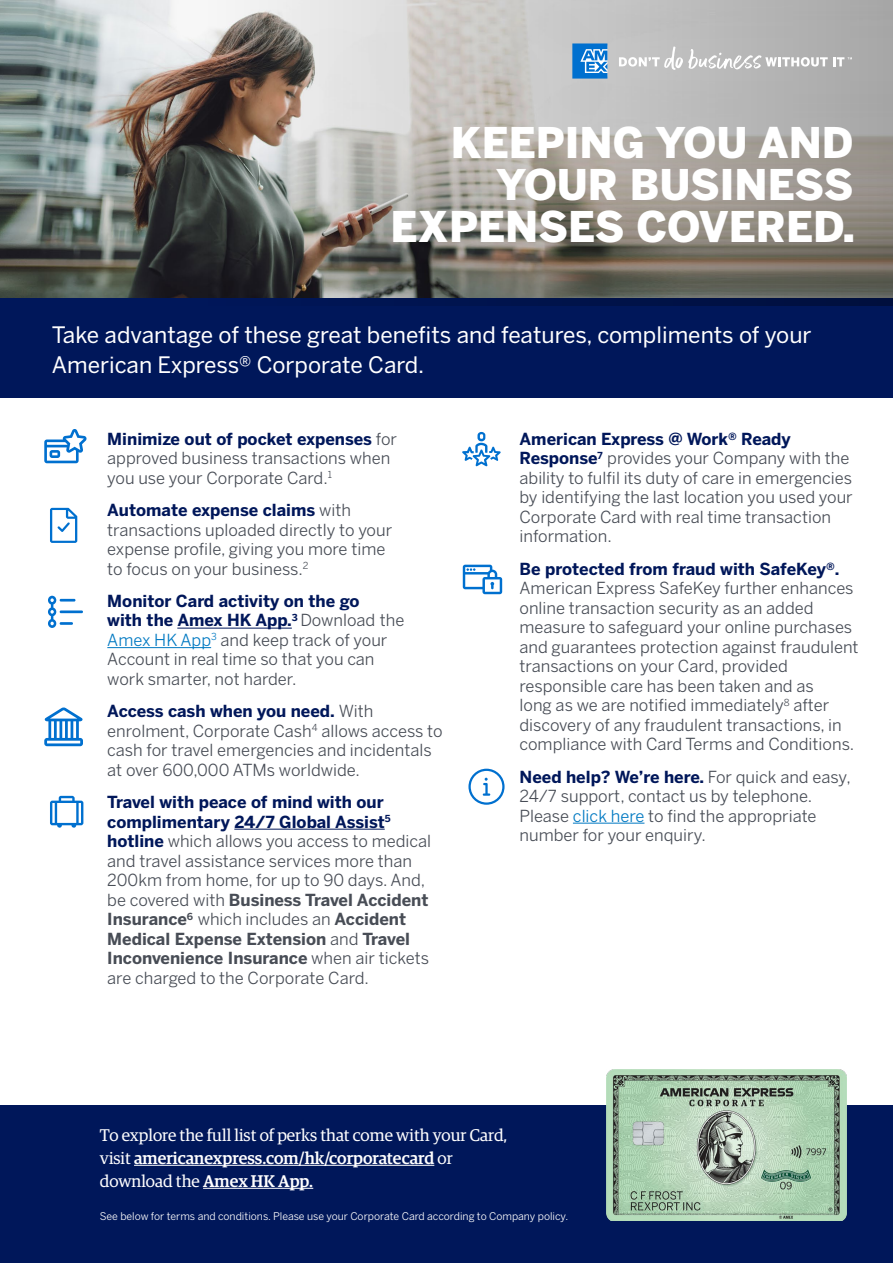
<style>
.page{position:relative;width:893px;height:1263px;background:#fff}
.page>*{position:absolute;margin:0;border:0;box-sizing:border-box;transform-origin:0 0}
.t1{font:900 42px/42px "Benton Sans";color:#fff;text-align:right}
.t2{font:22.5px/30px "Benton Sans";color:#fff}
.t3{font:16.95px/23px "Guardian Egyp";color:#fff}
.t4{font:16.5px/19.5px "Benton Sans";color:#484d56}
.t5{font:700 16.5px "Benton Sans";color:#00175a}
.t6{font:10.5px "Benton Sans";color:#fff}
.s1{font-weight:700;color:#00175a}
.s2{color:#0079c2}
.s3{font-weight:700}
.s4{font-weight:500}
</style>
<div class="page">
<hr style="left:177px;top:628px;width:115px;height:1px;background:#00175a">
<hr style="left:107px;top:647px;width:104px;height:1px;background:#0079c2">
<hr style="left:234px;top:829px;width:151px;height:1px;background:#00175a">
<hr style="left:573px;top:823px;width:71px;height:1px;background:#0079c2">
<svg style="left:50px;top:508px;width:27px;height:35px"></svg>
<svg style="left:44px;top:429px;width:43px;height:34px"></svg>
<svg style="left:462px;top:432px;width:39px;height:34px"></svg>
<svg style="left:468px;top:769px;width:37px;height:36px"></svg>
<svg style="left:48px;top:596px;width:35px;height:32px"></svg>
<svg style="left:44px;top:707px;width:39px;height:39px"></svg>
<svg style="left:463px;top:565px;width:39px;height:29px"></svg>
<svg style="left:50px;top:796px;width:33px;height:32px"></svg>
<div style="left:0;top:1106px;width:893px;height:157px;background:#00175a"></div>
<hr style="left:134px;top:1165px;width:300px;height:1px;background:#fff">
<hr style="left:203px;top:1188px;width:110px;height:1px;background:#fff">
<div style="left:0;top:298px;width:893px;height:100px;background:#00175a"></div>
<svg style="left:0;top:0;width:893px;height:306px;background:#92918d"></svg>
<svg style="left:572px;top:43px;width:35px;height:36px"></svg>
<svg style="left:619px;top:46px;width:233px;height:24px;background:#c5c5c5"></svg>
<img style="left:606px;top:1069px;width:240px;height:152px">
<h1 class="t1" style="left:390px;top:121px;width:466px">KEEPING YOU AND<br>YOUR BUSINESS<br>EXPENSES COVERED.</h1>
<h2 class="t2" style="left:52px;top:320px;width:761px">Take advantage of these great benefits and features, compliments of your<br>American Express® Corporate Card.</h2>
<p class="t4" style="left:107px;top:429px;width:291px"><span class="s1">Minimize out of pocket expenses</span> for approved business transactions when you use your Corporate Card.<sup>1</sup></p>
<p class="t4" style="left:107px;top:500px;width:286px"><span class="s1">Automate expense claims</span> with transactions uploaded directly to your expense profile, giving you more time to focus on your business.<sup>2</sup></p>
<p class="t4" style="left:107px;top:591px;width:299px"><span class="s1">Monitor Card activity on the go<br>with the Amex HK App.</span><sup>3</sup> Download the<br><span class="s2">Amex HK App</span><sup>3</sup> and keep track of your<br>Account in real time so that you can work smarter, not harder.</p>
<p class="t4" style="left:107px;top:701px;width:337px"><span class="s1">Access cash when you need.</span> With enrolment, Corporate Cash<sup>4</sup> allows access to cash for travel emergencies and incidentals at over 600,000 ATMs worldwide.</p>
<p class="t4" style="left:107px;top:792px;width:325px"><span class="s1">Travel with peace of mind with our complimentary 24/7 Global Assist</span><sup>5 </sup><span class="s1">hotline</span> which allows you access to medical and travel assistance services more than 200km from home, for up to 90 days. And, be covered with <span class="s3">Business Travel Accident Insurance</span><sup>6</sup> which includes an <span class="s3">Accident Medical Expense Extension</span> and <span class="s3">Travel Inconvenience Insurance</span> when air tickets are charged to the Corporate Card.</p>
<p class="t4" style="left:519px;top:429px;width:335px"><span class="s1">American Express @ Work® Ready Response</span><sup>7</sup> provides your Company with the ability to fulfil its duty of care in emergencies by identifying the last location you used your Corporate Card with real time transaction information.</p>
<p class="t5" style="left:519px;top:559px;width:321px">Be protected from fraud with SafeKey®.</p>
<p class="t4" style="left:519px;top:578px;width:341px">American Express SafeKey further enhances online transaction security as an added measure to safeguard your online purchases and guarantees protection against fraudulent transactions on your Card, provided responsible care has been taken and as<br>long as we are notified immediately<sup>8</sup> after discovery of any fraudulent transactions, in compliance with Card Terms and Conditions.</p>
<p class="t4" style="left:519px;top:766px;width:333px"><span class="s1">Need help? We’re here.</span> For quick and easy, 24/7 support, contact us by telephone.<br>Please <span class="s2">click here</span> to find the appropriate number for your enquiry.</p>
<p class="t3" style="left:100px;top:1122px;width:409px">To explore the full list of perks that come with your Card, visit <span class="s4">americanexpress.com/hk/corporatecard</span> or download the <span class="s4">Amex HK App.</span></p>
<p class="t6" style="left:100px;top:1210px;width:470px">See below for terms and conditions. Please use your Corporate Card according to Company policy.</p>
</div>
